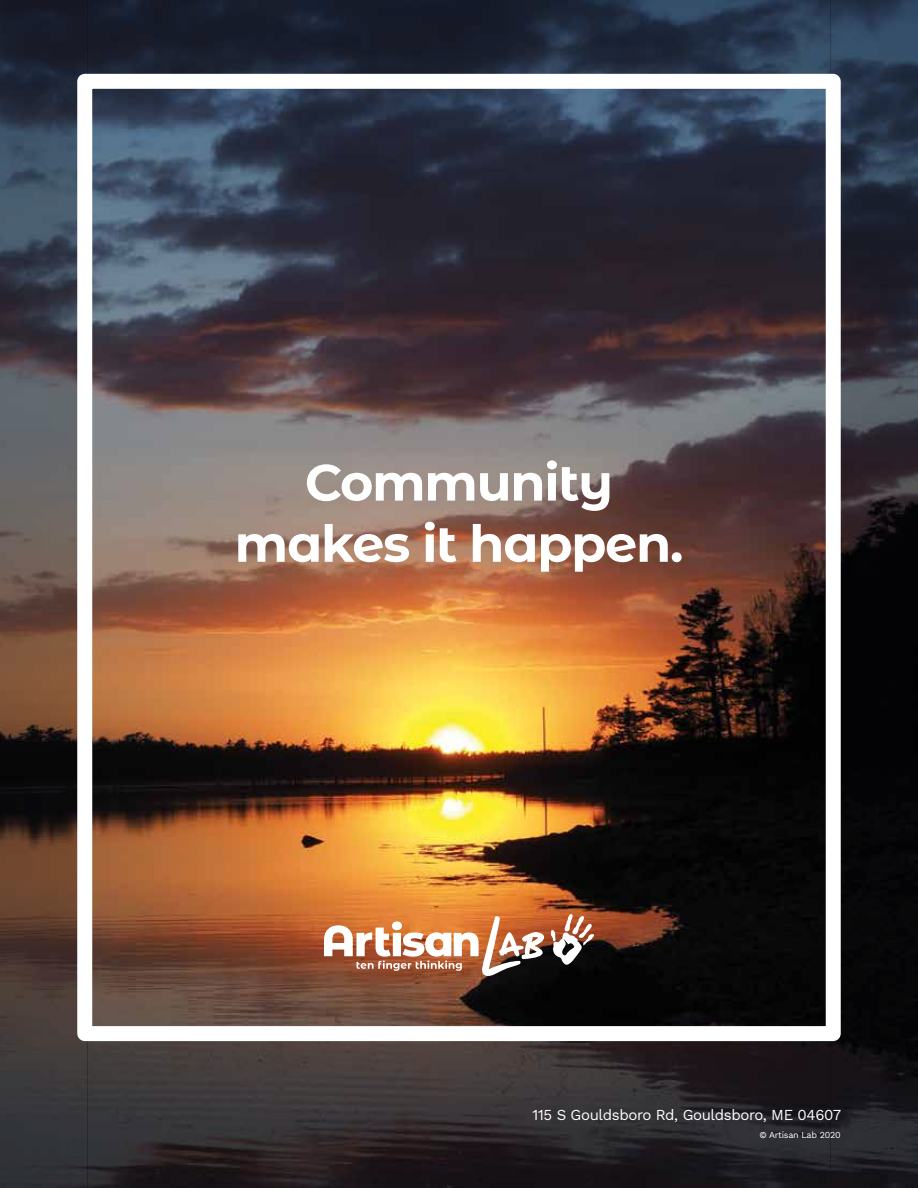
<style>
.page{position:relative;width:918px;height:1188px;background:#fff}
.page>*{position:absolute;margin:0;border:0;box-sizing:border-box;transform-origin:0 0}
.t1{font:700 51px/61.2px "Montserrat Alternates";letter-spacing:-.025em;color:#fff;text-align:center}
.t2{font:15px "Work Sans";letter-spacing:-.025em;color:#fff}
.t3{font:9px "Work Sans";letter-spacing:-.025em;color:#fff}
</style>
<div class="page">
<img style="left:93px;top:90px;width:732px;height:935px">
<svg style="left:0;top:0;width:87px;height:1188px;background:#474040"></svg>
<svg style="left:831px;top:0;width:87px;height:1188px;background:#191b23"></svg>
<svg style="left:87px;top:0;width:744px;height:74px;background:#1e2739"></svg>
<svg style="left:87px;top:1041px;width:744px;height:147px;background:#2f2a2c"></svg>
<svg style="left:550px;top:914px;width:45px;height:54px"></svg>
<svg style="left:324px;top:916px;width:220px;height:60px"></svg>
<div style="left:77px;top:74px;width:764px;height:967px;border:15px solid #fff"></div>
<h1 class="t1" style="left:235px;top:449px;width:450px">Community makes it happen.</h1>
<p class="t2" style="left:533px;top:1104px;width:310px">115 S Gouldsboro Rd, Gouldsboro, ME 04607</p>
<p class="t3" style="left:760px;top:1128px;width:83px">© Artisan Lab 2020</p>
</div>
